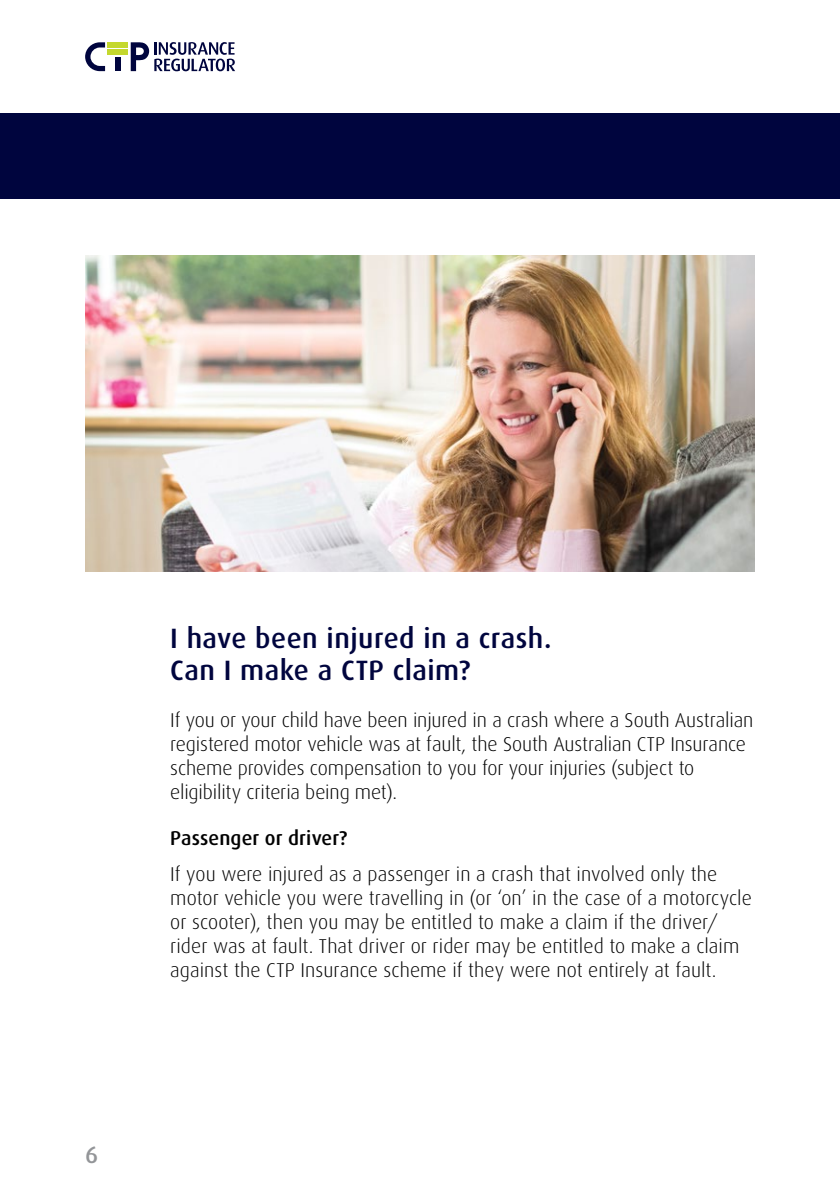
<style>
.page{position:relative;width:840px;height:1191px;background:#fff}
.page>*{position:absolute;margin:0;border:0;box-sizing:border-box;transform-origin:0 0}
.t1{font:500 28px/32px "Dax";letter-spacing:.015em;color:#00053e}
.t2{font:500 24px "Dax";color:#939598}
.t3{font:300 20px/24px "Dax";color:#000}
.t4{font:500 20px "Dax";letter-spacing:.005em;color:#000}
</style>
<div class="page">
<div style="left:0;top:113px;width:839px;height:85px;background:#00053e"></div>
<hr style="left:839px;top:113px;width:1px;height:85px;background:#00053e">
<div style="left:107px;top:42px;width:21px;height:5px;background:#c4d82e"></div>
<div style="left:115px;top:57px;width:5px;height:14px;background:#00053e"></div>
<svg style="left:85px;top:42px;width:20px;height:29px"></svg>
<div style="left:107px;top:50px;width:21px;height:5px;background:#c4d82e"></div>
<svg style="left:131px;top:42px;width:104px;height:29px"></svg>
<img style="left:85px;top:255px;width:669px;height:317px">
<p class="t2" style="left:85px;top:1140px;width:15px">6</p>
<h1 class="t1" style="left:170px;top:622px;width:382px">I have been injured in a crash.<br>Can I make a CTP claim?</h1>
<p class="t3" style="left:170px;top:708px;width:584px">If you or your child have been injured in a crash where a South Australian registered motor vehicle was at fault, the South Australian CTP Insurance scheme provides compensation to you for your injuries (subject to eligibility criteria being met).</p>
<p class="t4" style="left:170px;top:827px;width:178px">Passenger or driver?</p>
<p class="t3" style="left:170px;top:862px;width:582px">If you were injured as a passenger in a crash that involved only the motor vehicle you were travelling in (or ‘on’ in the case of a motorcycle or scooter), then you may be entitled to make a claim if the driver/ rider was at fault. That driver or rider may be entitled to make a claim against the CTP Insurance scheme if they were not entirely at fault.</p>
</div>
